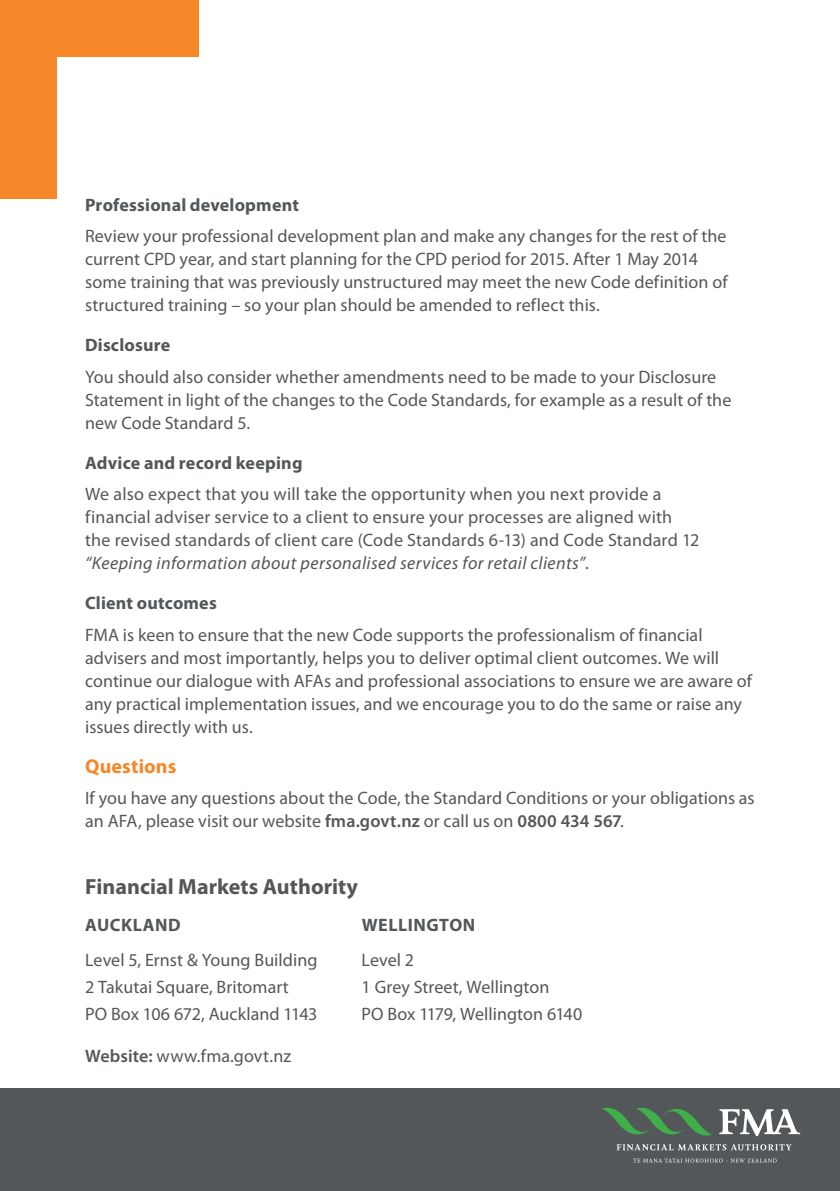
<style>
.page{position:relative;width:840px;height:1191px;background:#fff}
.page>*{position:absolute;margin:0;border:0;box-sizing:border-box;transform-origin:0 0}
.t1{font:700 22px "Myriad Pro";color:#545759}
.t2{font:700 20px "Myriad Pro";letter-spacing:.005em;color:#f58728}
.t3{font:18px/23px "Myriad Pro";letter-spacing:.005em;color:#545759}
.t4{font:700 18px "Myriad Pro";letter-spacing:.01em;color:#545759}
.t5{font:700 18px "Myriad Pro";letter-spacing:.03em;color:#545759}
.s1{font-style:italic}
.s2{font-weight:600}
</style>
<div class="page">
<div style="left:0;top:0;width:198px;height:57px;background:#f58728"></div>
<div style="left:0;top:0;width:57px;height:198px;background:#f58728"></div>
<div style="left:0;top:1089px;width:839px;height:102px;background:#545759"></div>
<svg style="left:633px;top:1158px;width:143px;height:4px"></svg>
<svg style="left:601px;top:1107px;width:198px;height:43px"></svg>
<p class="t4" style="left:85px;top:193px;width:215px">Professional development</p>
<p class="t3" style="left:85px;top:224px;width:643px">Review your professional development plan and make any changes for the rest of the current CPD year, and start planning for the CPD period for 2015. After 1 May 2014 some training that was previously unstructured may meet the new Code definition of structured training – so your plan should be amended to reflect this.</p>
<p class="t4" style="left:85px;top:333px;width:87px">Disclosure</p>
<p class="t3" style="left:85px;top:365px;width:647px">You should also consider whether amendments need to be made to your Disclosure<br>Statement in light of the changes to the Code Standards, for example as a result of the new Code Standard 5.</p>
<p class="t4" style="left:85px;top:451px;width:219px">Advice and record keeping</p>
<p class="t3" style="left:85px;top:482px;width:615px">We also expect that you will take the opportunity when you next provide a financial adviser service to a client to ensure your processes are aligned with the revised standards of client care (Code Standards 6-13) and Code Standard 12 <span class="s1">“Keeping information about personalised services for retail clients”</span>.</p>
<p class="t4" style="left:85px;top:591px;width:133px">Client outcomes</p>
<p class="t3" style="left:85px;top:623px;width:668px">FMA is keen to ensure that the new Code supports the professionalism of financial advisers and most importantly, helps you to deliver optimal client outcomes. We will continue our dialogue with AFAs and professional associations to ensure we are aware of any practical implementation issues, and we encourage you to do the same or raise any issues directly with us.</p>
<p class="t2" style="left:85px;top:753px;width:93px">Questions</p>
<p class="t3" style="left:85px;top:786px;width:670px">If you have any questions about the Code, the Standard Conditions or your obligations as an AFA, please visit our website <span class="s2">fma.govt.nz</span> or call us on <span class="s2">0800 434 567</span>.</p>
<p class="t1" style="left:85px;top:872px;width:274px">Financial Markets Authority</p>
<p class="t4" style="left:85px;top:913px;width:97px">AUCKLAND</p>
<p class="t3" style="left:85px;top:946px;width:234px;line-height:27px">Level 5, Ernst &amp; Young Building<br>2 Takutai Square, Britomart<br>PO Box 106 672, Auckland 1143</p>
<p class="t3" style="left:85px;top:1043px;width:207px"><span class="s2">Website:</span> www.fma.govt.nz</p>
<p class="t5" style="left:361px;top:913px;width:115px">WELLINGTON</p>
<p class="t3" style="left:361px;top:946px;width:222px;line-height:27px">Level 2<br>1 Grey Street, Wellington<br>PO Box 1179, Wellington 6140</p>
</div>
